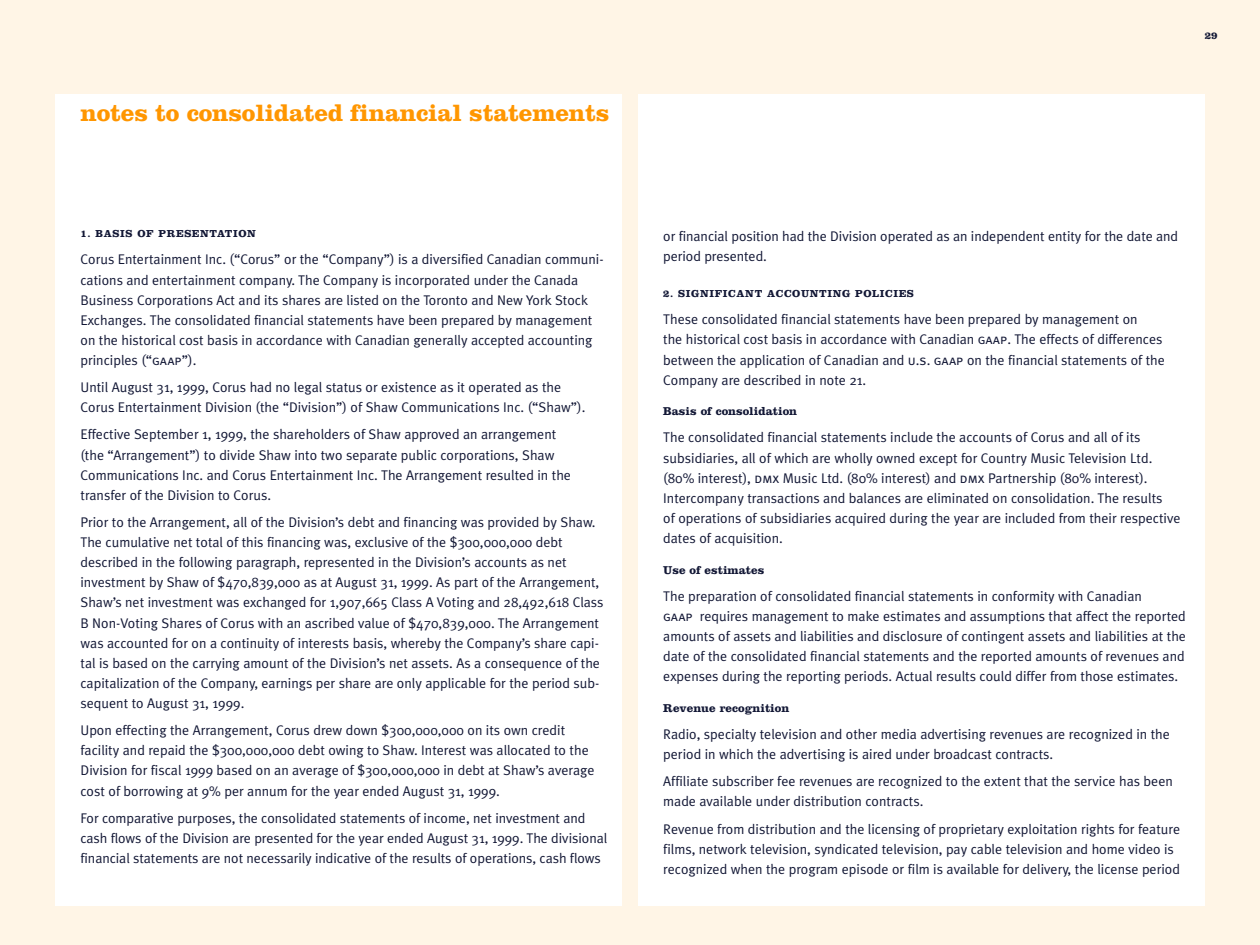
<style>
.page{position:relative;width:1260px;height:945px;background:#fff5e6}
.page>*{position:absolute;margin:0;border:0;box-sizing:border-box;transform-origin:0 0}
.t1{font:700 24.5px "Clarendon";letter-spacing:-.005em;color:#ff9600}
.t2{font:14px/20.1px "Meta Plus Normal";color:#121735}
.t3{font:700 11.9px "Clarendon";color:#121735}
.t4{font:700 10.5px "Clarendon";letter-spacing:.06em;color:#121735}
.s1{font-family:"Meta Plus Normal Caps"}
</style>
<div class="page">
<div style="left:55px;top:94px;width:567px;height:812px;background:#fff"></div>
<div style="left:638px;top:94px;width:567px;height:812px;background:#fff"></div>
<h1 class="t1" style="left:80px;top:104px;width:530px">notes to consolidated financial statements</h1>
<p class="t4" style="left:80px;top:230px;width:177px">1. BASIS OF PRESENTATION</p>
<p class="t2" style="left:80px;top:250px;width:525px">Corus Entertainment Inc. (“Corus” or the “Company”) is a diversified Canadian communi&shy;cations and entertainment company. The Company is incorporated under the Canada Business Corporations Act and its shares are listed on the Toronto and New York Stock Exchanges. The consolidated financial statements have been prepared by management on the historical cost basis in accordance with Canadian generally accepted accounting principles (“<span class="s1">gaap</span>”).</p>
<p class="t2" style="left:80px;top:378px;width:506px">Until August 31, 1999, Corus had no legal status or existence as it operated as the<br>Corus Entertainment Division (the “Division”) of Shaw Communications Inc. (“Shaw”).</p>
<p class="t2" style="left:80px;top:425px;width:492px">Effective September 1, 1999, the shareholders of Shaw approved an arrangement (the “Arrangement”) to divide Shaw into two separate public corporations, Shaw Communications Inc. and Corus Entertainment Inc. The Arrangement resulted in the transfer of the Division to Corus.</p>
<p class="t2" style="left:80px;top:513px;width:525px">Prior to the Arrangement, all of the Division’s debt and financing was provided by Shaw.<br>The cumulative net total of this financing was, exclusive of the $300,000,000 debt described in the following paragraph, represented in the Division’s accounts as net investment by Shaw of $470,839,000 as at August 31, 1999. As part of the Arrangement, Shaw’s net investment was exchanged for 1,907,665 Class A Voting and 28,492,618 Class B Non-Voting Shares of Corus with an ascribed value of $470,839,000. The Arrangement was accounted for on a continuity of interests basis, whereby the Company’s share capi&shy;tal is based on the carrying amount of the Division’s net assets. As a consequence of the capitalization of the Company, earnings per share are only applicable for the period sub&shy;sequent to August 31, 1999.</p>
<p class="t2" style="left:80px;top:721px;width:515px">Upon effecting the Arrangement, Corus drew down $300,000,000 on its own credit facility and repaid the $300,000,000 debt owing to Shaw. Interest was allocated to the Division for fiscal 1999 based on an average of $300,000,000 in debt at Shaw’s average cost of borrowing at 9% per annum for the year ended August 31, 1999.</p>
<p class="t2" style="left:80px;top:809px;width:528px">For comparative purposes, the consolidated statements of income, net investment and cash flows of the Division are presented for the year ended August 31, 1999. The divisional financial statements are not necessarily indicative of the results of operations, cash flows</p>
<p class="t4" style="left:1205px;top:32px;width:14px">29</p>
<p class="t2" style="left:663px;top:227px;width:517px">or financial position had the Division operated as an independent entity for the date and period presented.</p>
<p class="t4" style="left:663px;top:290px;width:252px">2. SIGNIFICANT ACCOUNTING POLICIES</p>
<p class="t2" style="left:663px;top:310px;width:503px">These consolidated financial statements have been prepared by management on<br>the historical cost basis in accordance with Canadian <span class="s1">gaap</span>. The effects of differences between the application of Canadian and <span class="s1">u.s. gaap</span> on the financial statements of the Company are described in note 21.</p>
<p class="t3" style="left:663px;top:407px;width:135px">Basis of consolidation</p>
<p class="t2" style="left:663px;top:428px;width:519px">The consolidated financial statements include the accounts of Corus and all of its subsidiaries, all of which are wholly owned except for Country Music Television Ltd. (80% interest), <span class="s1">dmx</span> Music Ltd. (80% interest) and <span class="s1">dmx</span> Partnership (80% interest).<br>Intercompany transactions and balances are eliminated on consolidation. The results<br>of operations of subsidiaries acquired during the year are included from their respective dates of acquisition.</p>
<p class="t3" style="left:663px;top:566px;width:103px">Use of estimates</p>
<p class="t2" style="left:663px;top:587px;width:524px">The preparation of consolidated financial statements in conformity with Canadian<br><span class="s1">gaap</span> requires management to make estimates and assumptions that affect the reported amounts of assets and liabilities and disclosure of contingent assets and liabilities at the date of the consolidated financial statements and the reported amounts of revenues and expenses during the reporting periods. Actual results could differ from those estimates.</p>
<p class="t3" style="left:663px;top:704px;width:128px">Revenue recognition</p>
<p class="t2" style="left:663px;top:725px;width:508px">Radio, specialty television and other media advertising revenues are recognized in the period in which the advertising is aired under broadcast contracts.</p>
<p class="t2" style="left:663px;top:772px;width:511px">Affiliate subscriber fee revenues are recognized to the extent that the service has been made available under distribution contracts.</p>
<p class="t2" style="left:663px;top:820px;width:518px">Revenue from distribution and the licensing of proprietary exploitation rights for feature films, network television, syndicated television, pay cable television and home video is recognized when the program episode or film is available for delivery, the license period</p>
</div>
